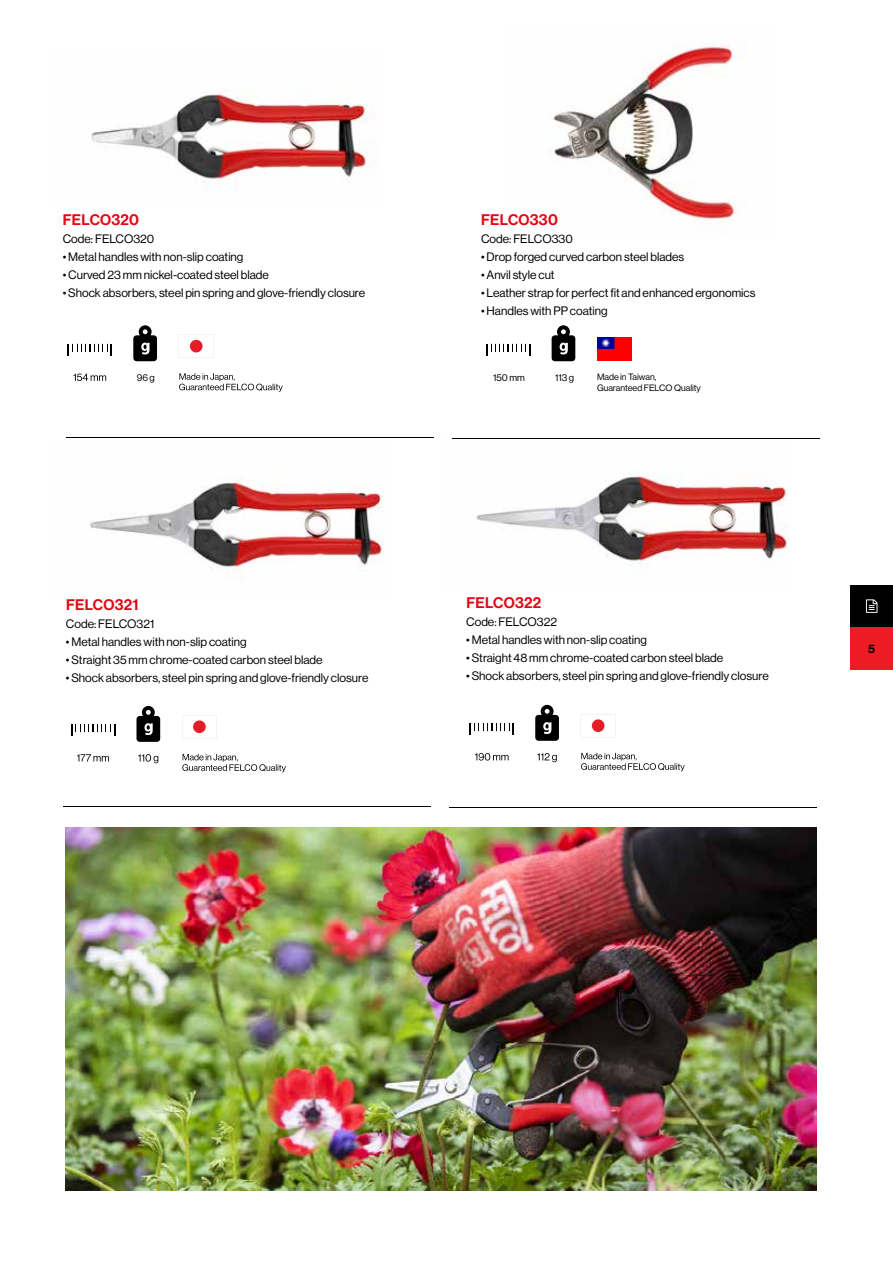
<style>
.page{position:relative;width:893px;height:1263px;background:#fff}
.page>*{position:absolute;margin:0;border:0;box-sizing:border-box;transform-origin:0 0}
.t1{font:15px "N Haas Grotesk DS Pro 65 Md";letter-spacing:.015em;color:#e30512}
.t2{font:12px "N Haas Grotesk DS Pro 55 Rg";color:#000}
.t3{font:12px "N Haas Grotesk DS Pro 65 Md";color:#000}
.t4{font:9.75px "N Haas Grotesk DS Pro 55 Rg";color:#000}
.t5{font:9px/10.5px "N Haas Grotesk DS Pro 55 Rg";color:#000}
</style>
<div class="page">
<img style="left:549px;top:45px;width:197px;height:179px">
<svg style="left:67px;top:344px;width:45px;height:12px"></svg>
<svg style="left:133px;top:325px;width:24px;height:36px"></svg>
<svg style="left:179px;top:334px;width:35px;height:24px"></svg>
<svg style="left:73px;top:374px;width:33px;height:7px"></svg>
<svg style="left:179px;top:373px;width:104px;height:19px"></svg>
<svg style="left:486px;top:344px;width:45px;height:12px"></svg>
<svg style="left:552px;top:325px;width:23px;height:36px"></svg>
<svg style="left:71px;top:724px;width:44px;height:12px"></svg>
<svg style="left:136px;top:706px;width:24px;height:36px"></svg>
<svg style="left:182px;top:715px;width:35px;height:23px"></svg>
<svg style="left:77px;top:754px;width:32px;height:7px"></svg>
<svg style="left:138px;top:754px;width:20px;height:9px"></svg>
<svg style="left:182px;top:754px;width:104px;height:18px"></svg>
<svg style="left:469px;top:723px;width:45px;height:12px"></svg>
<svg style="left:535px;top:705px;width:24px;height:36px"></svg>
<svg style="left:581px;top:714px;width:35px;height:23px"></svg>
<svg style="left:475px;top:753px;width:34px;height:7px"></svg>
<svg style="left:537px;top:753px;width:20px;height:9px"></svg>
<svg style="left:581px;top:753px;width:104px;height:18px"></svg>
<img style="left:66px;top:827px;width:750px;height:364px">
<img style="left:91px;top:89px;width:285px;height:103px">
<img style="left:90px;top:479px;width:294px;height:97px">
<img style="left:476px;top:473px;width:312px;height:95px">
<hr style="left:66px;top:437px;width:368px;height:1px;background:#000">
<hr style="left:63px;top:806px;width:368px;height:1px;background:#000">
<hr style="left:452px;top:438px;width:368px;height:1px;background:#000">
<hr style="left:449px;top:807px;width:367px;height:1px;background:#000">
<div style="left:850px;top:585px;width:43px;height:42px;background:#000"></div>
<svg style="left:866px;top:599px;width:11px;height:14px"></svg>
<div style="left:850px;top:627px;width:43px;height:43px;background:#ed1c24"></div>
<img style="left:597px;top:337px;width:35px;height:24px">
<p class="t1" style="left:63px;top:211px;width:78px">FELCO320</p>
<p class="t2" style="left:63px;top:232px;width:93px">Code: FELCO320</p>
<p class="t2" style="left:63px;top:250px;width:182px">• Metal handles with non-slip coating</p>
<p class="t2" style="left:63px;top:268px;width:208px">• Curved 23 mm nickel-coated steel blade</p>
<p class="t2" style="left:63px;top:286px;width:304px">• Shock absorbers, steel pin spring and glove-friendly closure</p>
<p class="t1" style="left:481px;top:211px;width:78px">FELCO330</p>
<p class="t2" style="left:481px;top:232px;width:93px">Code: FELCO330</p>
<p class="t2" style="left:481px;top:250px;width:205px">• Drop forged curved carbon steel blades</p>
<p class="t2" style="left:481px;top:268px;width:75px">• Anvil style cut</p>
<p class="t2" style="left:481px;top:286px;width:276px">• Leather strap for perfect fit and enhanced ergonomics</p>
<p class="t2" style="left:481px;top:304px;width:128px">• Handles with PP coating</p>
<p class="t4" style="left:137px;top:372px;width:20px">96 g</p>
<p class="t4" style="left:493px;top:372px;width:33px">150 mm</p>
<p class="t4" style="left:555px;top:372px;width:21px">113 g</p>
<p class="t5" style="left:597px;top:372px;width:105px">Made in Taiwan,<br>Guaranteed FELCO Quality</p>
<p class="t1" style="left:66px;top:596px;width:74px">FELCO321</p>
<p class="t2" style="left:66px;top:617px;width:90px">Code: FELCO321</p>
<p class="t2" style="left:66px;top:635px;width:182px">• Metal handles with non-slip coating</p>
<p class="t2" style="left:66px;top:653px;width:258px">• Straight 35 mm chrome-coated carbon steel blade</p>
<p class="t2" style="left:66px;top:671px;width:304px">• Shock absorbers, steel pin spring and glove-friendly closure</p>
<p class="t1" style="left:466px;top:594px;width:77px">FELCO322</p>
<p class="t2" style="left:466px;top:615px;width:92px">Code: FELCO322</p>
<p class="t2" style="left:466px;top:633px;width:182px">• Metal handles with non-slip coating</p>
<p class="t2" style="left:466px;top:651px;width:259px">• Straight 48 mm chrome-coated carbon steel blade</p>
<p class="t2" style="left:466px;top:669px;width:304px">• Shock absorbers, steel pin spring and glove-friendly closure</p>
<p class="t3" style="left:868px;top:642px;width:8px">5</p>
</div>
